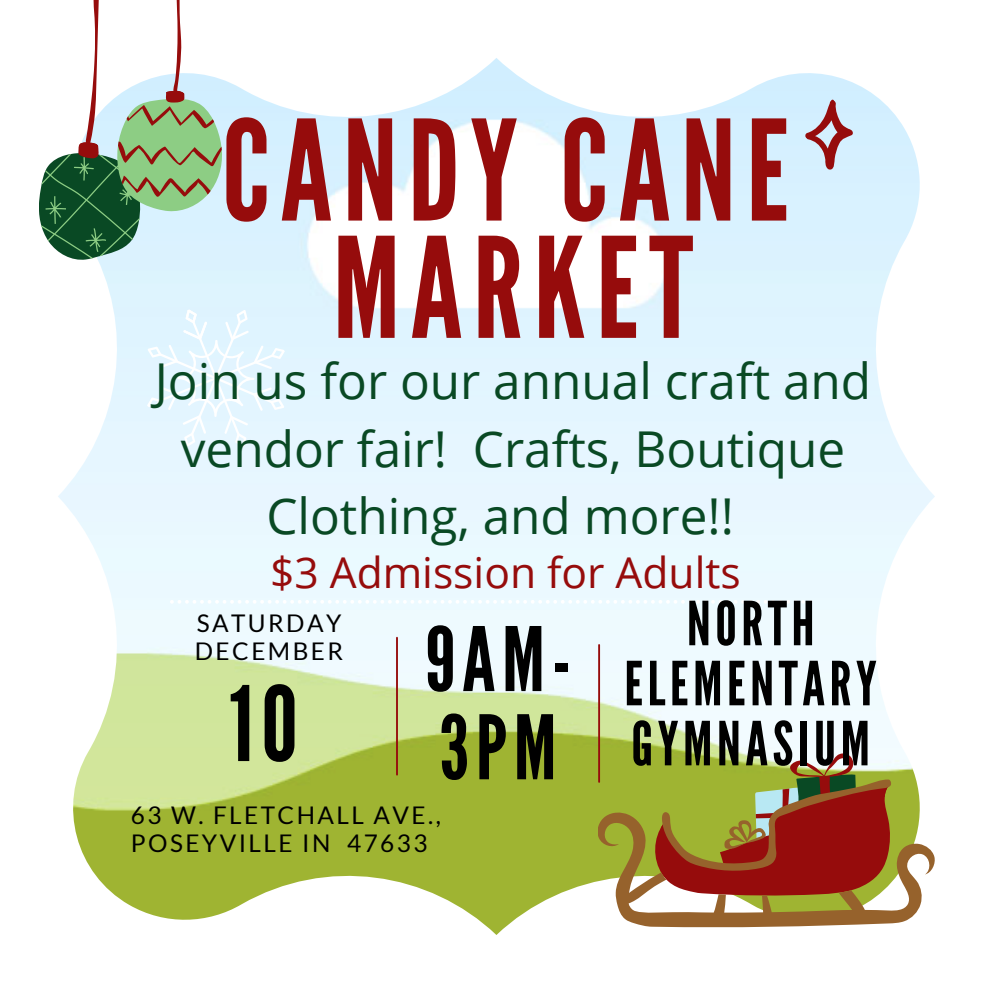
<style>
.page{position:relative;width:992px;height:992px;background:#fff}
.page>*{position:absolute;margin:0;border:0;box-sizing:border-box;transform-origin:0 0}
.t1{font:139px/117.2px "League Gothic";letter-spacing:.075em;color:#960c0c;text-align:center}
.t2{font:103.5px "League Gothic";color:#000}
.t3{font:88.5px/88.2px "League Gothic";letter-spacing:.075em;color:#000}
.t4{font:60.5px/60px "League Gothic";letter-spacing:.075em;color:#000;text-align:center}
.t5{font:49.5px/67.5px "Open Sans";color:#094924;text-align:center}
.t6{font:42.5px "Open Sans";color:#960c0c}
.t7{font:24.25px/28.5px "Lato";letter-spacing:.1em;color:#000}
</style>
<div class="page">
<img style="left:58px;top:58px;width:877px;height:877px">
<hr style="left:396px;top:638px;width:2px;height:137px;background:#960c0c">
<hr style="left:598px;top:645px;width:2px;height:137px;background:#960c0c">
<svg style="left:170px;top:600px;width:643px;height:4px"></svg>
<svg style="left:39px;top:0;width:184px;height:260px"></svg>
<svg style="left:145px;top:307px;width:142px;height:142px"></svg>
<svg style="left:652px;top:753px;width:239px;height:26px"></svg>
<svg style="left:598px;top:779px;width:337px;height:148px"></svg>
<svg style="left:806px;top:99px;width:47px;height:71px"></svg>
<h1 class="t1" style="left:222px;top:115px;width:569px">CANDY CANE<br>MARKET</h1>
<p class="t5" style="left:155px;top:346px;width:718px">Join us for our annual craft and vendor fair! Crafts, Boutique<br>Clothing, and more!!</p>
<p class="t6" style="left:270px;top:543px;width:472px">$3 Admission for Adults</p>
<p class="t7" style="left:195px;top:608px;width:150px">SATURDAY<br>DECEMBER</p>
<h2 class="t2" style="left:229px;top:664px;width:70px">10</h2>
<h3 class="t3" style="left:425px;top:617px;width:147px">9AM-<br>3PM</h3>
<p class="t7" style="left:131px;top:801px;width:311px">63 W. FLETCHALL AVE.,<br>POSEYVILLE IN 47633</p>
<p class="t4" style="left:624px;top:595px;width:254px">NORTH<br>ELEMENTARY<br>GYMNASIUM</p>
</div>
